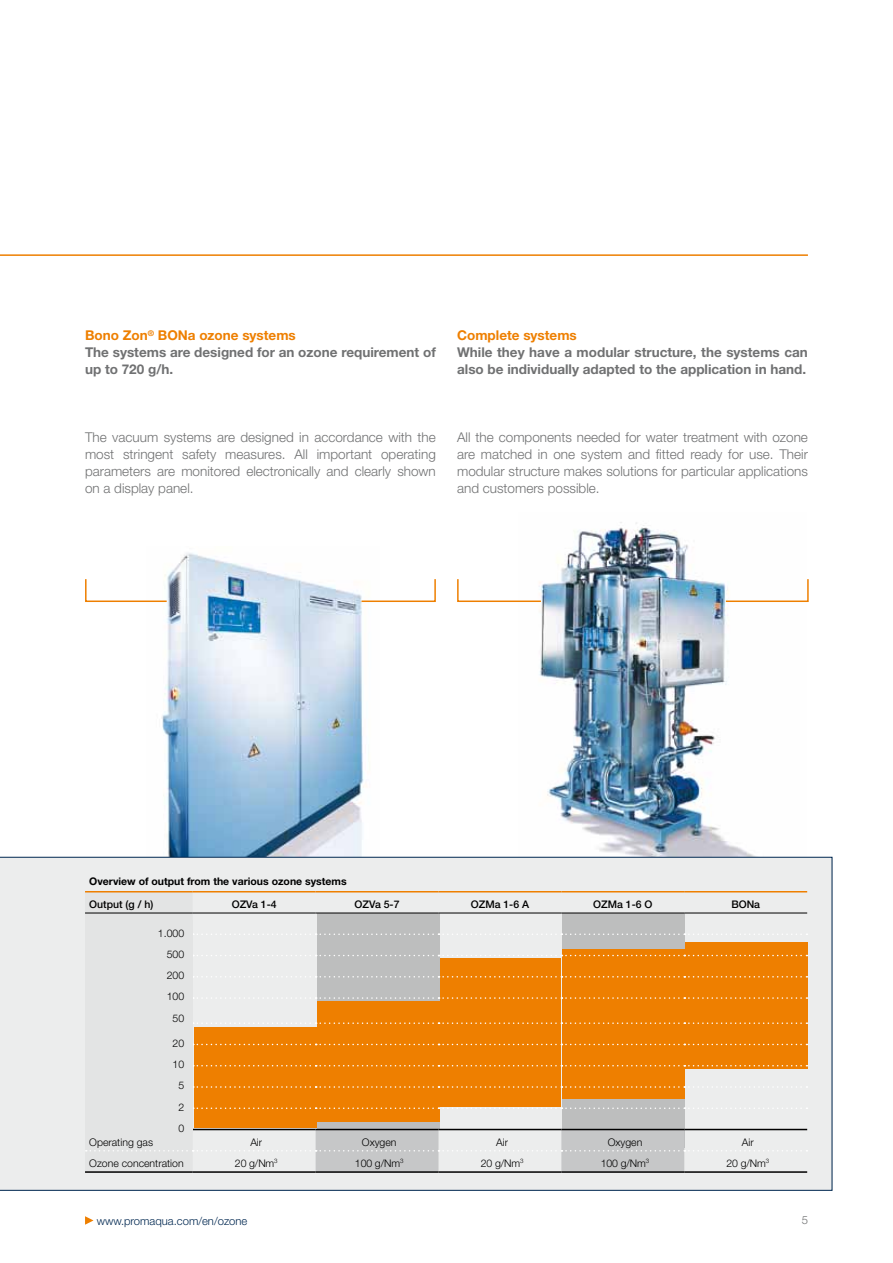
<style>
.page{position:relative;width:893px;height:1263px;background:#fff}
.page>*{position:absolute;margin:0;border:0;box-sizing:border-box;transform-origin:0 0}
.t1{font:300 13.5px/17px "Helvetica Neue LT Std";color:#707172;text-align:justify}
.t2{font:700 13.5px/17px "Helvetica Neue LT Std";color:#707172}
.t3{font:700 13.5px "Helvetica Neue LT Std";color:#ee7f00}
.t4{font:300 11.25px "Helvetica Neue LT Std";color:#002851}
.t5{font:300 11.25px "Helvetica Neue LT Std";color:#707172}
.t6{font:300 10.5px/21.3px "Helvetica Neue LT Std";color:#000;text-align:right}
.t7{font:500 10.5px "Helvetica Neue LT Std";color:#000}
.t8{font:700 10.5px "Helvetica Neue LT Std";color:#000}
.s1{color:#ee7f00}
</style>
<div class="page">
<img style="left:146px;top:553px;width:233px;height:304px">
<img style="left:518px;top:522px;width:288px;height:335px">
<div style="left:0;top:857px;width:832px;height:334px;background:#eceded"></div>
<svg style="left:85px;top:1216px;width:9px;height:9px"></svg>
<hr style="left:0;top:254px;width:808px;height:2px;background:#ee7f00">
<svg style="left:457px;top:578px;width:85px;height:25px"></svg>
<svg style="left:85px;top:578px;width:83px;height:25px"></svg>
<svg style="left:724px;top:578px;width:85px;height:25px"></svg>
<svg style="left:360px;top:578px;width:76px;height:25px"></svg>
<hr style="left:85px;top:891px;width:108px;height:1px;background:#ee7f00">
<hr style="left:193px;top:891px;width:123px;height:1px;background:#ee7f00">
<hr style="left:316px;top:891px;width:122px;height:1px;background:#ee7f00">
<hr style="left:438px;top:891px;width:123px;height:1px;background:#ee7f00">
<hr style="left:561px;top:891px;width:123px;height:1px;background:#ee7f00">
<hr style="left:684px;top:891px;width:123px;height:1px;background:#ee7f00">
<svg style="left:85px;top:892px;width:722px;height:279px"></svg>
<hr style="left:85px;top:1171px;width:108px;height:2px;background:#000">
<hr style="left:193px;top:1171px;width:123px;height:2px;background:#000">
<hr style="left:316px;top:1171px;width:122px;height:2px;background:#000">
<hr style="left:438px;top:1171px;width:123px;height:2px;background:#000">
<hr style="left:684px;top:1171px;width:123px;height:2px;background:#000">
<hr style="left:561px;top:1171px;width:123px;height:2px;background:#000">
<hr style="left:193px;top:1129px;width:123px;height:1px;background:#000">
<hr style="left:316px;top:1129px;width:122px;height:1px;background:#000">
<hr style="left:438px;top:1129px;width:123px;height:1px;background:#000">
<hr style="left:561px;top:1129px;width:123px;height:1px;background:#000">
<hr style="left:684px;top:1129px;width:123px;height:1px;background:#000">
<div style="left:85px;top:921px;width:108px;height:212px;background:#e3e4e4"></div>
<p class="t2" style="left:85px;top:327px;width:352px"><span class="s1">Bono Zon</span><sup>®</sup> <span class="s1">BONa ozone systems<br></span>The systems are designed for an ozone requirement of up to 720 g/h.</p>
<p class="t3" style="left:457px;top:327px;width:121px">Complete systems</p>
<p class="t2" style="left:457px;top:344px;width:352px">While they have a modular structure, the systems can also be individually adapted to the application in hand.</p>
<p class="t1" style="left:85px;top:429px;width:352px">The vacuum systems are designed in accordance with the most stringent safety measures. All important operating parameters are monitored electronically and clearly shown on a display panel.</p>
<p class="t1" style="left:457px;top:429px;width:352px">All the components needed for water treatment with ozone are matched in one system and fitted ready for use. Their modular structure makes solutions for particular applications and customers possible.</p>
<p class="t8" style="left:89px;top:874px;width:259px">Overview of output from the various ozone systems</p>
<p class="t7" style="left:89px;top:898px;width:65px">Output (g / h)</p>
<p class="t7" style="left:232px;top:898px;width:46px">OZVa 1-4</p>
<p class="t7" style="left:355px;top:898px;width:46px">OZVa 5-7</p>
<p class="t7" style="left:471px;top:898px;width:60px">OZMa 1-6 A</p>
<p class="t7" style="left:593px;top:898px;width:61px">OZMa 1-6 O</p>
<p class="t7" style="left:731px;top:898px;width:30px">BONa</p>
<p class="t6" style="left:158px;top:922px;width:28px">1.000<br>500<br>200<br>100<br>50</p>
<p class="t6" style="left:173px;top:1032px;width:13px;text-align:center">20<br>10<br>5<br>2<br>0</p>
<p class="t6" style="left:89px;top:1131px;width:65px">Operating gas</p>
<p class="t6" style="left:250px;top:1131px;width:13px">Air</p>
<p class="t6" style="left:362px;top:1131px;width:36px">Oxygen</p>
<p class="t6" style="left:496px;top:1131px;width:13px">Air</p>
<p class="t6" style="left:608px;top:1131px;width:36px">Oxygen</p>
<p class="t6" style="left:742px;top:1131px;width:13px">Air</p>
<p class="t6" style="left:89px;top:1152px;width:96px">Ozone concentration</p>
<p class="t6" style="left:235px;top:1152px;width:44px">20 g/Nm<sup>3</sup></p>
<p class="t6" style="left:355px;top:1152px;width:50px">100 g/Nm<sup>3</sup></p>
<p class="t6" style="left:481px;top:1152px;width:44px">20 g/Nm<sup>3</sup></p>
<p class="t6" style="left:601px;top:1152px;width:50px">100 g/Nm<sup>3</sup></p>
<p class="t6" style="left:726px;top:1152px;width:44px">20 g/Nm<sup>3</sup></p>
<p class="t4" style="left:97px;top:1214px;width:152px">www.promaqua.com/en/ozone</p>
<p class="t5" style="left:802px;top:1213px;width:8px">5</p>
</div>
